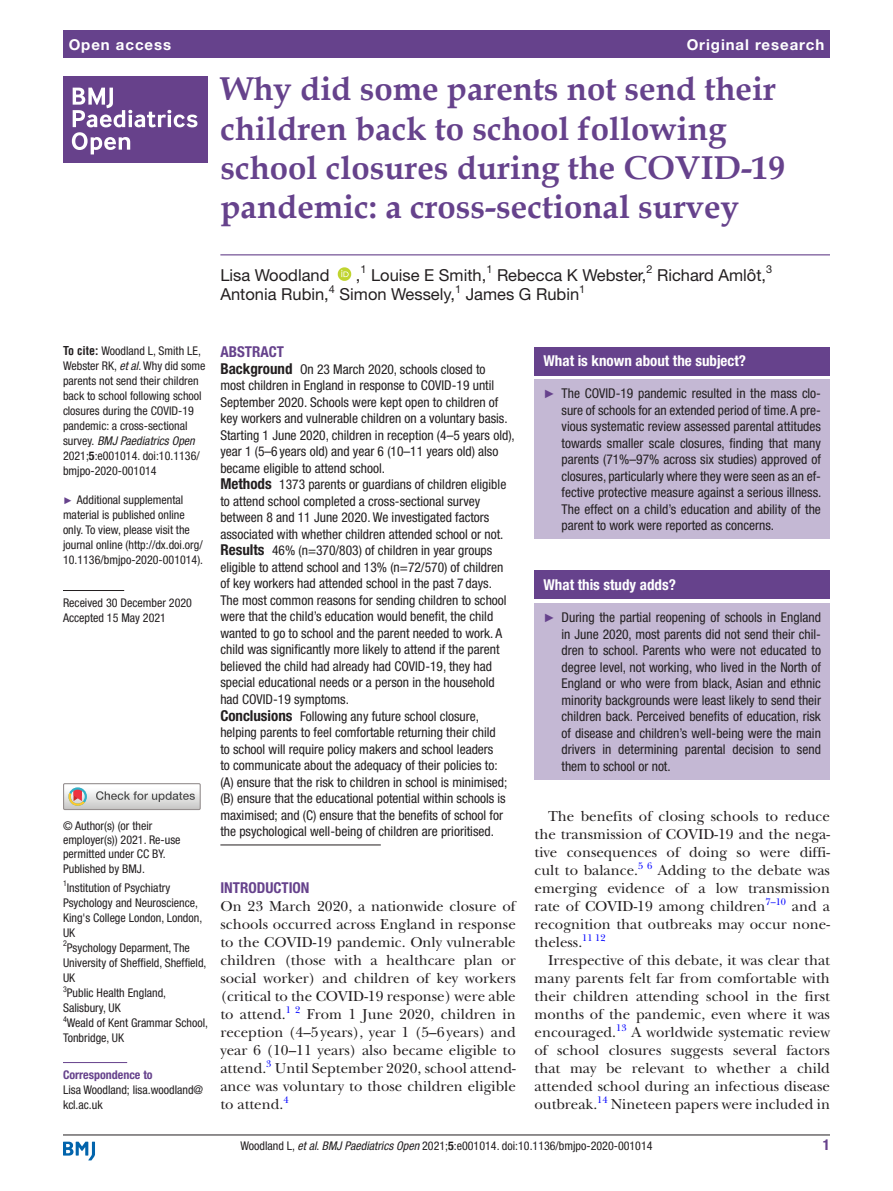
<style>
.page{position:relative;width:893px;height:1191px;background:#fff}
.page>*{position:absolute;margin:0;border:0;box-sizing:border-box;transform-origin:0 0}
.t1{font:700 33px/39px "Book Antiqua";color:#66428c}
.t2{font:16.5px "Helvetica Neue LT Std";color:#231f20}
.t3{font:15px/18px "New Baskerville";color:#231f20;text-align:justify}
.t4{font:700 condensed 15px "Helvetica Neue LT Std";color:#fff}
.t5{font:700 15px "Helvetica Neue LT Std";letter-spacing:.065em;color:#fff}
.t6{font:700 condensed 15px "Helvetica Neue LT Std";color:#66428c}
.t7{font:condensed 13.5px/16.5px "Helvetica Neue LT Std";color:#231f20;text-align:justify}
.t8{font:condensed 12px/15px "Helvetica Neue LT Std";color:#231f20}
.t9{font:700 condensed 12px "Helvetica Neue LT Std";color:#66428c}
.t10{font:10.95px "Helvetica Neue LT Std";color:#231f20}
.t11{font:9.9px "New Baskerville";color:#00f}
.t12{font:condensed 7.95px "Helvetica Neue LT Std";color:#231f20}
.s1{font-family:"Helvetica LT Std";font-weight:700}
.s2{font-style:italic}
.s3{font-weight:700}
.s4{font-family:"Arial";font-stretch:normal;font-size:9.75px;color:#66428c}
.s5{font-weight:700;font-size:15px}
.s6{font-family:"Arial";font-stretch:normal;font-size:12px;color:#66428c}
</style>
<div class="page">
<hr style="left:63px;top:1134px;width:767px;height:1px;background:#231f20">
<svg style="left:63px;top:1141px;width:32px;height:19px"></svg>
<div style="left:63px;top:31px;width:767px;height:27px;background:#66428c"></div>
<hr style="left:220px;top:254px;width:610px;height:1px;background:#66428c">
<svg style="left:338px;top:267px;width:13px;height:14px"></svg>
<hr style="left:63px;top:590px;width:61px;height:1px;background:#231f20">
<hr style="left:63px;top:1062px;width:64px;height:1px;background:#66428c">
<div style="left:63px;top:783px;width:138px;height:27px;border:1px solid #969090"></div>
<svg style="left:64px;top:783px;width:136px;height:26px"></svg>
<div style="left:63px;top:76px;width:144px;height:87px;background:#67418b"></div>
<svg style="left:72px;top:88px;width:125px;height:66px"></svg>
<hr style="left:220px;top:844px;width:161px;height:1px;background:#231f20">
<div style="left:535px;top:347px;width:295px;height:28px;background:#66428c"></div>
<div style="left:535px;top:379px;width:295px;height:160px;background:#c4b8d4"></div>
<div style="left:535px;top:570px;width:295px;height:29px;background:#66428c"></div>
<div style="left:535px;top:603px;width:295px;height:176px;background:#c4b8d4"></div>
<p class="t5" style="left:69px;top:35px;width:104px">Open access</p>
<p class="t5" style="left:687px;top:35px;width:139px">Original research</p>
<h1 class="t1" style="left:220px;top:70px;width:566px">Why did some parents not send their children back to school following school closures during the COVID-19 pandemic: a cross-sectional survey</h1>
<p class="t10" style="left:360px;top:263px;width:8px">1</p>
<p class="t2" style="left:371px;top:265px;width:117px">Louise E Smith,</p>
<p class="t10" style="left:486px;top:263px;width:8px">1</p>
<p class="t2" style="left:497px;top:265px;width:151px">Rebecca K Webster,</p>
<p class="t10" style="left:646px;top:263px;width:8px">2</p>
<p class="t2" style="left:657px;top:265px;width:111px">Richard Amlôt,</p>
<p class="t10" style="left:766px;top:263px;width:8px">3</p>
<p class="t2" style="left:220px;top:265px;width:111px">Lisa Woodland</p>
<p class="t2" style="left:356px;top:265px;width:6px">,</p>
<p class="t2" style="left:220px;top:285px;width:110px">Antonia Rubin,</p>
<p class="t10" style="left:329px;top:282px;width:8px">4</p>
<p class="t2" style="left:340px;top:285px;width:117px">Simon Wessely,</p>
<p class="t10" style="left:455px;top:282px;width:8px">1</p>
<p class="t2" style="left:466px;top:285px;width:115px">James G Rubin</p>
<p class="t10" style="left:579px;top:282px;width:8px">1</p>
<p class="t8" style="left:63px;top:343px;width:144px"><span class="s1">To cite:</span> Woodland L, Smith LE,<br>Webster RK, <span class="s2">et al</span>. Why did some parents not send their children back to school following school closures during the COVID-19 pandemic: a cross-sectional survey. <span class="s2">BMJ Paediatrics Open<br></span>2021;<span class="s3">5</span>:e001014. doi:10.1136/ bmjpo-2020-001014</p>
<p class="t8" style="left:63px;top:492px;width:142px"><span class="s4">►</span> Additional supplemental material is published online only. To view, please visit the journal online (http://dx.doi.org/<br>10.1136/bmjpo-2020-001014).</p>
<p class="t8" style="left:63px;top:595px;width:130px">Received 30 December 2020<br>Accepted 15 May 2021</p>
<p class="t8" style="left:63px;top:818px;width:119px;line-height:14.4px">© Author(s) (or their employer(s)) 2021. Re-use permitted under CC BY.<br>Published by BMJ.</p>
<p class="t12" style="left:63px;top:879px;width:5px">1</p>
<p class="t8" style="left:63px;top:880px;width:141px;text-indent:4px">Institution of Psychiatry<br>Psychology and Neuroscience,<br>King's College London, London,<br>UK</p>
<p class="t12" style="left:63px;top:939px;width:5px">2</p>
<p class="t8" style="left:63px;top:940px;width:145px;text-indent:4px">Psychology Deparment, The<br>University of Sheffield, Sheffield,<br>UK</p>
<p class="t12" style="left:63px;top:984px;width:5px">3</p>
<p class="t8" style="left:63px;top:985px;width:147px;text-indent:4px">Public Health England,<br>Salisbury, UK<br><sup>4</sup>Weald of Kent Grammar School,<br>Tonbridge, UK</p>
<p class="t9" style="left:63px;top:1068px;width:91px">Correspondence to</p>
<p class="t8" style="left:63px;top:1082px;width:142px">Lisa Woodland; lisa.woodland@ kcl.ac.uk</p>
<p class="t6" style="left:220px;top:343px;width:65px">ABSTRACT</p>
<p class="t7" style="left:220px;top:361px;width:296px;text-align:left"><span class="s5">Background</span> On 23 March 2020, schools closed to<br>most children in England in response to COVID-19 until September 2020. Schools were kept open to children of key workers and vulnerable children on a voluntary basis.<br>Starting 1 June 2020, children in reception (4–5 years old), year 1 (5–6 years old) and year 6 (10–11 years old) also became eligible to attend school.<br><span class="s5">Methods</span> 1373 parents or guardians of children eligible to attend school completed a cross-sectional survey between 8 and 11 June 2020. We investigated factors associated with whether children attended school or not.<br><span class="s5">Results</span> 46% (n=370/803) of children in year groups eligible to attend school and 13% (n=72/570) of children of key workers had attended school in the past 7 days.<br>The most common reasons for sending children to school were that the child’s education would benefit, the child wanted to go to school and the parent needed to work. A child was significantly more likely to attend if the parent believed the child had already had COVID-19, they had special educational needs or a person in the household had COVID-19 symptoms.<br><span class="s5">Conclusions</span> Following any future school closure, helping parents to feel comfortable returning their child<br>to school will require policy makers and school leaders<br>to communicate about the adequacy of their policies to:<br>(A) ensure that the risk to children in school is minimised; (B) ensure that the educational potential within schools is maximised; and (C) ensure that the benefits of school for the psychological well-being of children are prioritised.</p>
<p class="t6" style="left:220px;top:879px;width:91px">INTRODUCTION</p>
<p class="t3" style="left:220px;top:897px;width:297px">On 23 March 2020, a nationwide closure of schools occurred across England in response to the COVID-19 pandemic. Only vulnerable children (those with a healthcare plan or social worker) and children of key workers (critical to the COVID-19 response) were able to attend.</p>
<p class="t11" style="left:286px;top:1003px;width:16px">1 2</p>
<p class="t3" style="left:220px;top:1005px;width:297px;text-indent:86px">From 1 June 2020, children in reception (4–5years), year 1 (5–6years) and year 6 (10–11 years) also became eligible to attend.</p>
<p class="t11" style="left:266px;top:1057px;width:7px">3</p>
<p class="t3" style="left:220px;top:1059px;width:297px;text-indent:54px">Until September 2020, school attend&shy;ance was voluntary to those children eligible to attend.</p>
<p class="t11" style="left:283px;top:1093px;width:7px">4</p>
<p class="t4" style="left:544px;top:352px;width:204px">What is known about the subject?</p>
<p class="t7" style="left:562px;top:385px;width:261px;text-indent:-18px"><span class="s6">►</span> The COVID-19 pandemic resulted in the mass clo&shy;sure of schools for an extended period of time. A pre&shy;vious systematic review assessed parental attitudes towards smaller scale closures, finding that many parents (71%–97% across six studies) approved of closures, particularly where they were seen as an ef&shy;fective protective measure against a serious illness.<br>The effect on a child’s education and ability of the parent to work were reported as concerns.</p>
<p class="t4" style="left:544px;top:576px;width:134px">What this study adds?</p>
<p class="t7" style="left:562px;top:609px;width:261px;text-indent:-18px"><span class="s6">►</span> During the partial reopening of schools in England in June 2020, most parents did not send their chil&shy;dren to school. Parents who were not educated to degree level, not working, who lived in the North of England or who were from black, Asian and ethnic minority backgrounds were least likely to send their children back. Perceived benefits of education, risk of disease and children’s well-being were the main drivers in determining parental decision to send them to school or not.</p>
<p class="t3" style="left:535px;top:807px;width:297px;text-indent:14px">The benefits of closing schools to reduce the transmission of COVID-19 and the nega&shy;tive consequences of doing so were diffi&shy;cult to balance.</p>
<p class="t11" style="left:638px;top:859px;width:16px">5 6</p>
<p class="t3" style="left:535px;top:861px;width:297px;text-indent:123px">Adding to the debate was emerging evidence of a low transmission rate of COVID-19 among children</p>
<p class="t11" style="left:765px;top:895px;width:22px">7–10</p>
<p class="t3" style="left:535px;top:897px;width:297px;text-indent:257px">and a recognition that outbreaks may occur none&shy;theless.</p>
<p class="t11" style="left:582px;top:931px;width:25px">11 12</p>
<p class="t3" style="left:535px;top:951px;width:297px;text-indent:14px">Irrespective of this debate, it was clear that many parents felt far from comfortable with their children attending school in the first months of the pandemic, even where it was encouraged.</p>
<p class="t11" style="left:616px;top:1021px;width:12px">13</p>
<p class="t3" style="left:535px;top:1023px;width:297px;text-indent:97px">A worldwide systematic review of school closures suggests several factors that may be relevant to whether a child attended school during an infectious disease outbreak.<sup>14</sup> Nineteen papers were included in</p>
<p class="t8" style="left:240px;top:1137px;width:414px">Woodland L, <span class="s2">et al</span>. <span class="s2">BMJ Paediatrics Open</span> 2021;<span class="s3">5</span>:e001014. doi:10.1136/bmjpo-2020-001014</p>
<p class="t6" style="left:823px;top:1135px;width:9px">1</p>
</div>
